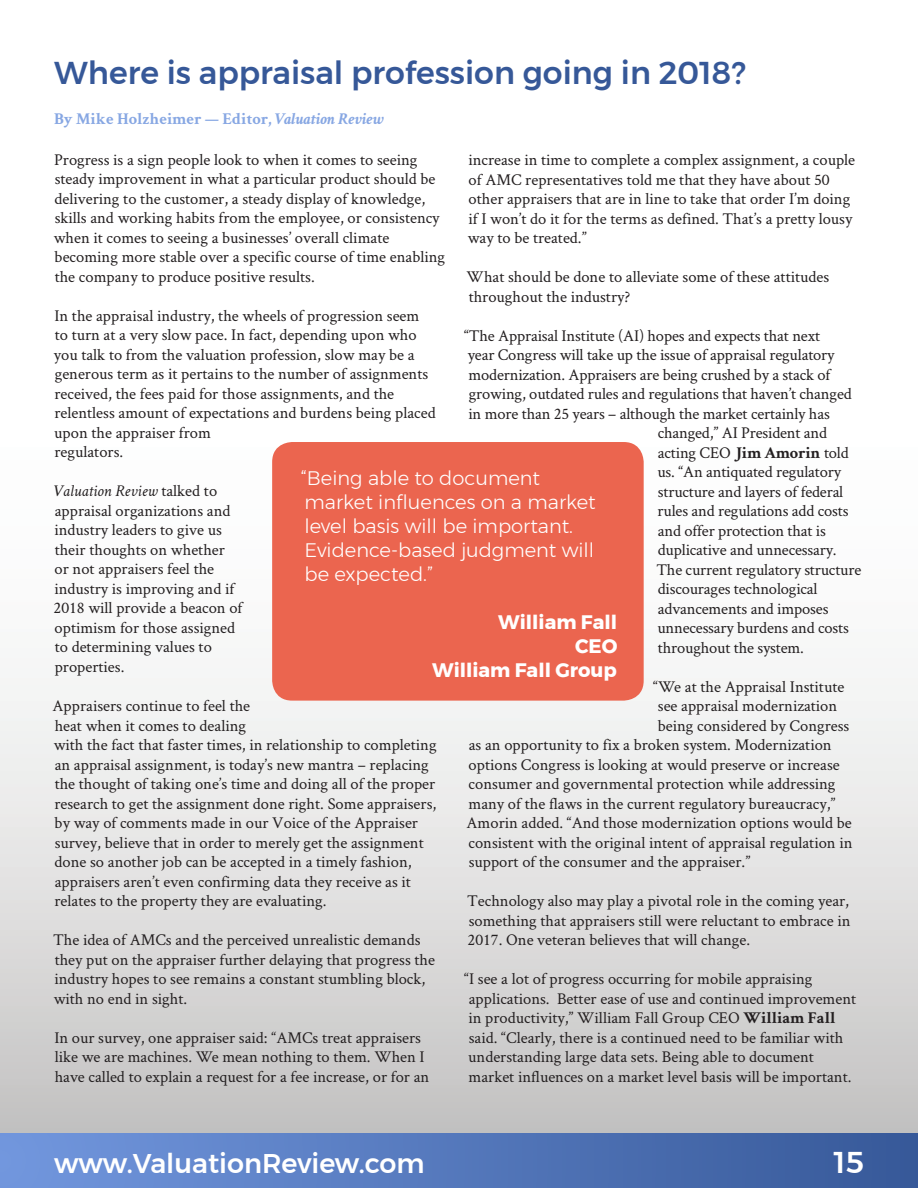
<style>
.page{position:relative;width:918px;height:1188px;background:#fff}
.page>*{position:absolute;margin:0;border:0;box-sizing:border-box;transform-origin:0 0}
.t1{font:500 31.5px "Montserrat";color:#365898}
.t2{font:500 30px "Montserrat";color:#fff}
.t3{font:500 27px "Montserrat";color:#fff}
.Paragraph_Style_1{font:300 19.5px/24px "Montserrat";color:#fff}
.Paragraph_Style_1-2{font:700 19.5px "Montserrat";color:#fff}
.Paragraph_Style_1-3{font:16.5px/19.5px "Crimson Text";color:#231f20}
.Paragraph_Style_1-4{font:700 16.5px "Crimson Text";color:#87a7e3}
.s1{font-style:italic}
.s2{font-weight:700}
</style>
<div class="page">
<div style="left:0;top:343px;width:917px;height:844px;background:linear-gradient(to bottom,#fff,#c7c6c6)"></div>
<div style="left:0;top:1133px;width:918px;height:55px;background:linear-gradient(to right,#7297de,#375999)"></div>
<div style="left:272px;top:442px;width:372px;height:259px;background:#eb654f;border-radius:20px"></div>
<p class="t1" style="left:54px;top:49px;width:693px">Where is appraisal profession going in 2018?</p>
<p class="Paragraph_Style_1-4" style="left:54px;top:108px;width:331px">By Mike Holzheimer — Editor, <span class="s1">Valuation Review</span></p>
<p class="Paragraph_Style_1-3" style="left:54px;top:149px;width:393px">Progress is a sign people look to when it comes to seeing steady improvement in what a particular product should be delivering to the customer, a steady display of knowledge, skills and working habits from the employee, or consistency when it comes to seeing a businesses’ overall climate becoming more stable over a specific course of time enabling the company to produce positive results.</p>
<p class="Paragraph_Style_1-3" style="left:54px;top:305px;width:383px">In the appraisal industry, the wheels of progression seem to turn at a very slow pace. In fact, depending upon who you talk to from the valuation profession, slow may be a generous term as it pertains to the number of assignments received, the fees paid for those assignments, and the relentless amount of expectations and burdens being placed upon the appraiser from<br>regulators.</p>
<p class="Paragraph_Style_1-3" style="left:52px;top:481px;width:192px"><span class="s1">Valuation Review</span> talked to appraisal organizations and industry leaders to give us their thoughts on whether<br>or not appraisers feel the industry is improving and if<br>2018 will provide a beacon of optimism for those assigned to determining values to properties.</p>
<p class="Paragraph_Style_1-3" style="left:53px;top:695px;width:386px">Appraisers continue to feel the<br>heat when it comes to dealing<br>with the fact that faster times, in relationship to completing an appraisal assignment, is today’s new mantra – replacing the thought of taking one’s time and doing all of the proper research to get the assignment done right. Some appraisers, by way of comments made in our Voice of the Appraiser survey, believe that in order to merely get the assignment done so another job can be accepted in a timely fashion, appraisers aren’t even confirming data they receive as it relates to the property they are evaluating.</p>
<p class="Paragraph_Style_1-3" style="left:53px;top:929px;width:383px">The idea of AMCs and the perceived unrealistic demands they put on the appraiser further delaying that progress the industry hopes to see remains a constant stumbling block, with no end in sight.</p>
<p class="Paragraph_Style_1-3" style="left:54px;top:1027px;width:376px">In our survey, one appraiser said: “AMCs treat appraisers like we are machines. We mean nothing to them. When I have called to explain a request for a fee increase, or for an</p>
<p class="Paragraph_Style_1-3" style="left:468px;top:149px;width:389px">increase in time to complete a complex assignment, a couple of AMC representatives told me that they have about 50 other appraisers that are in line to take that order I’m doing if I won’t do it for the terms as defined. That’s a pretty lousy way to be treated.”</p>
<p class="Paragraph_Style_1-3" style="left:467px;top:266px;width:364px">What should be done to alleviate some of these attitudes throughout the industry?</p>
<p class="Paragraph_Style_1-3" style="left:464px;top:325px;width:357px">“The Appraisal Institute (AI) hopes and expects that next</p>
<p class="Paragraph_Style_1-3" style="left:468px;top:344px;width:368px">year Congress will take up the issue of appraisal regulatory</p>
<p class="Paragraph_Style_1-3" style="left:469px;top:364px;width:363px">modernization. Appraisers are being crushed by a stack of</p>
<p class="Paragraph_Style_1-3" style="left:469px;top:383px;width:385px">growing, outdated rules and regulations that haven’t changed</p>
<p class="Paragraph_Style_1-3" style="left:468px;top:403px;width:363px">in more than 25 years – although the market certainly has</p>
<p class="Paragraph_Style_1-3" style="left:658px;top:422px;width:171px">changed,” AI President and</p>
<p class="Paragraph_Style_1-3" style="left:658px;top:442px;width:192px">acting CEO <span class="s2">Jim Amorin</span> told</p>
<p class="Paragraph_Style_1-3" style="left:657px;top:461px;width:185px">us. “An antiquated regulatory</p>
<p class="Paragraph_Style_1-3" style="left:658px;top:481px;width:187px">structure and layers of federal</p>
<p class="Paragraph_Style_1-3" style="left:658px;top:500px;width:192px">rules and regulations add costs</p>
<p class="Paragraph_Style_1-3" style="left:658px;top:520px;width:169px">and offer protection that is</p>
<p class="Paragraph_Style_1-3" style="left:658px;top:539px;width:180px">duplicative and unnecessary.</p>
<p class="Paragraph_Style_1-3" style="left:656px;top:559px;width:206px">The current regulatory structure</p>
<p class="Paragraph_Style_1-3" style="left:658px;top:579px;width:161px">discourages technological</p>
<p class="Paragraph_Style_1-3" style="left:658px;top:598px;width:172px">advancements and imposes</p>
<p class="Paragraph_Style_1-3" style="left:657px;top:618px;width:193px">unnecessary burdens and costs</p>
<p class="Paragraph_Style_1-3" style="left:658px;top:637px;width:148px">throughout the system.</p>
<p class="Paragraph_Style_1-3" style="left:653px;top:676px;width:193px">“We at the Appraisal Institute</p>
<p class="Paragraph_Style_1-3" style="left:658px;top:696px;width:181px">see appraisal modernization</p>
<p class="Paragraph_Style_1-3" style="left:658px;top:715px;width:193px">being considered by Congress</p>
<p class="Paragraph_Style_1-3" style="left:469px;top:735px;width:364px">as an opportunity to fix a broken system. Modernization</p>
<p class="Paragraph_Style_1-3" style="left:469px;top:754px;width:373px">options Congress is looking at would preserve or increase</p>
<p class="Paragraph_Style_1-3" style="left:469px;top:774px;width:369px">consumer and governmental protection while addressing</p>
<p class="Paragraph_Style_1-3" style="left:469px;top:793px;width:369px">many of the flaws in the current regulatory bureaucracy,”</p>
<p class="Paragraph_Style_1-3" style="left:467px;top:813px;width:387px">Amorin added. “And those modernization options would be</p>
<p class="Paragraph_Style_1-3" style="left:469px;top:832px;width:385px">consistent with the original intent of appraisal regulation in</p>
<p class="Paragraph_Style_1-3" style="left:469px;top:852px;width:283px">support of the consumer and the appraiser.”</p>
<p class="Paragraph_Style_1-3" style="left:467px;top:891px;width:385px;text-align:justify">Technology also may play a pivotal role in the coming year, something that appraisers still were reluctant to embrace in 2017. One veteran believes that will change.</p>
<p class="Paragraph_Style_1-3" style="left:464px;top:969px;width:394px">“I see a lot of progress occurring for mobile appraising applications. Better ease of use and continued improvement in productivity,” William Fall Group CEO <span class="s2">William Fall </span>said. “Clearly, there is a continued need to be familiar with understanding large data sets. Being able to document market influences on a market level basis will be important.</p>
<p class="Paragraph_Style_1" style="left:301px;top:466px;width:296px">“Being able to document market influences on a market level basis will be important.<br>Evidence-based judgment will be expected.”</p>
<p class="Paragraph_Style_1-2" style="left:498px;top:606px;width:121px">William Fall</p>
<p class="Paragraph_Style_1-2" style="left:575px;top:630px;width:44px">CEO</p>
<p class="Paragraph_Style_1-2" style="left:432px;top:654px;width:186px">William Fall Group</p>
<p class="t3" style="left:54px;top:1142px;width:372px">www.ValuationReview.com</p>
<p class="t2" style="left:834px;top:1139px;width:32px">15</p>
</div>
